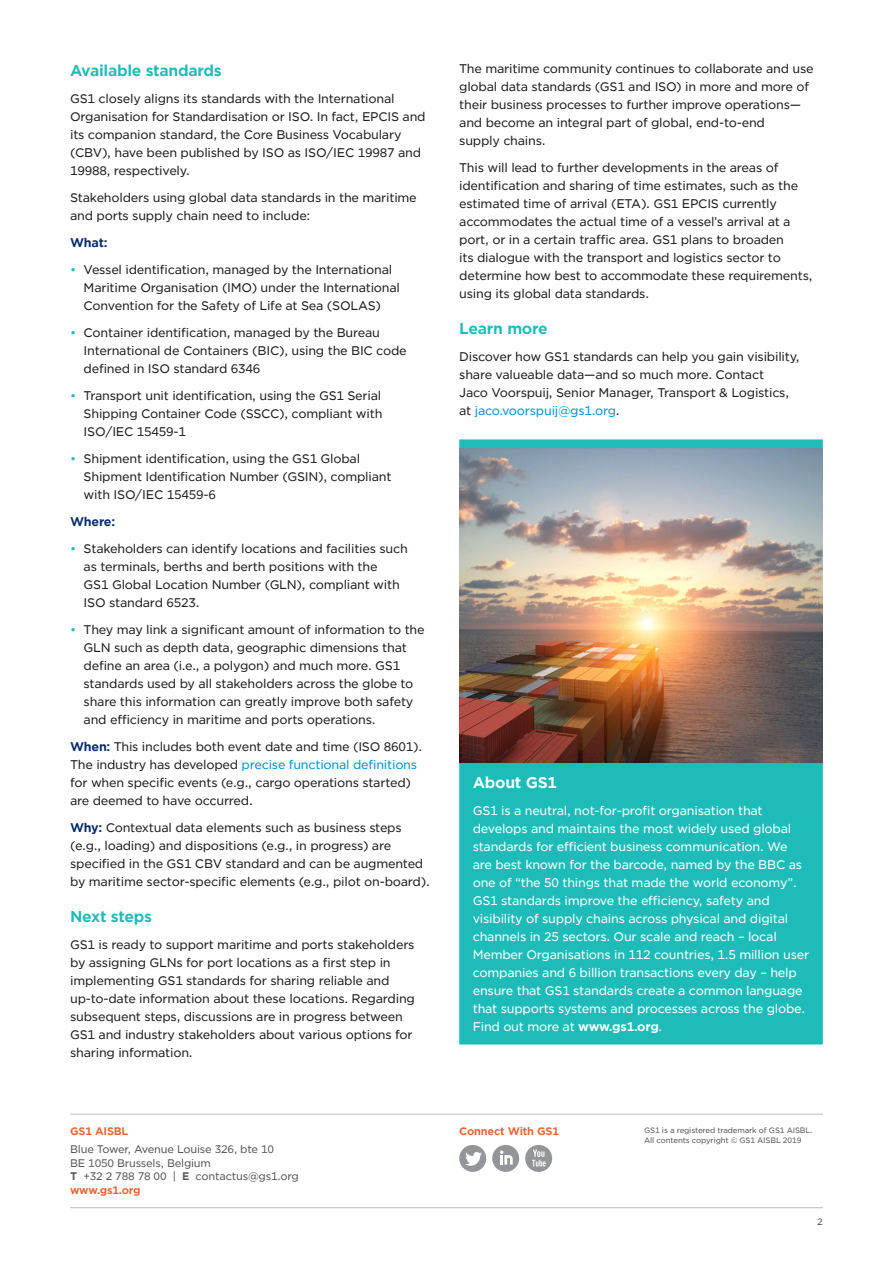
<style>
.page{position:relative;width:893px;height:1263px;background:#fff}
.page>*{position:absolute;margin:0;border:0;box-sizing:border-box;transform-origin:0 0}
._13_Subhead_1__11pt{font:700 15px "Gotham Office";letter-spacing:-.02em;color:#1dbcb8}
._13_Subhead_1__11pt-2{font:700 15px "Gotham Office";letter-spacing:-.02em;color:#fff}
._16_Body_Text__8pt{font:12px/18px "Gotham Office";letter-spacing:-.02em;color:#231f20}
._16_Body_Text__8pt-2{font:12px/18px "Gotham Office";letter-spacing:-.02em;color:#fff}
._16_Body_Text__8pt-3{font:700 12px "Gotham Office";letter-spacing:-.025em;color:#052b6c}
.t1{font:10.5px/13.5px "Gotham Office";letter-spacing:-.02em;color:#57585a}
.t2{font:700 10.5px "Gotham Office";letter-spacing:-.02em;color:#f16232}
.t3{font:9px "Gotham Office";color:#57585a}
.t4{font:7.5px/10.5px "Gotham Office";letter-spacing:-.02em;color:#57585a}
.s1{color:#1dbcb8}
.s2{font-weight:700;color:#052b6c}
.s3{color:#0095d9}
.s4{font-weight:700}
.s5{font-weight:700;color:#f16232}
</style>
<div class="page">
<hr style="left:70px;top:1114px;width:753px;height:1px;background:#bcbdc0">
<hr style="left:70px;top:1207px;width:753px;height:1px;background:#bcbdc0">
<div style="left:525px;top:1145px;width:27px;height:27px;background:#939598;border-radius:50%"></div>
<svg style="left:532px;top:1149px;width:14px;height:17px"></svg>
<div style="left:492px;top:1145px;width:27px;height:27px;background:#939598;border-radius:50%"></div>
<svg style="left:500px;top:1150px;width:13px;height:14px"></svg>
<div style="left:459px;top:1145px;width:27px;height:27px;background:#939598;border-radius:50%"></div>
<svg style="left:465px;top:1152px;width:17px;height:14px"></svg>
<svg style="left:459px;top:439px;width:364px;height:605px;fill:#1dbcb8"></svg>
<img style="left:459px;top:448px;width:364px;height:314px">
<p class="_13_Subhead_1__11pt" style="left:70px;top:60px;width:153px">Available standards</p>
<p class="_16_Body_Text__8pt" style="left:70px;top:89px;width:357px">GS1 closely aligns its standards with the International Organisation for Standardisation or ISO. In fact, EPCIS and its companion standard, the Core Business Vocabulary (CBV), have been published by ISO as ISO/IEC 19987 and 19988, respectively.</p>
<p class="_16_Body_Text__8pt" style="left:70px;top:188px;width:348px">Stakeholders using global data standards in the maritime and ports supply chain need to include:</p>
<p class="_16_Body_Text__8pt-3" style="left:70px;top:234px;width:39px">What:</p>
<p class="_16_Body_Text__8pt" style="left:84px;top:260px;width:318px;text-indent:-14px"><span class="s1">•</span> Vessel identification, managed by the International<br>Maritime Organisation (IMO) under the International<br>Convention for the Safety of Life at Sea (SOLAS)</p>
<p class="_16_Body_Text__8pt" style="left:84px;top:323px;width:325px;text-indent:-14px"><span class="s1">•</span> Container identification, managed by the Bureau<br>International de Containers (BIC), using the BIC code defined in ISO standard 6346</p>
<p class="_16_Body_Text__8pt" style="left:84px;top:386px;width:300px;text-align:justify;text-indent:-14px"><span class="s1">•</span> Transport unit identification, using the GS1 Serial Shipping Container Code (SSCC), compliant with ISO/IEC 15459-1</p>
<p class="_16_Body_Text__8pt" style="left:84px;top:449px;width:309px;text-indent:-14px"><span class="s1">•</span> Shipment identification, using the GS1 Global<br>Shipment Identification Number (GSIN), compliant with ISO/IEC 15459-6</p>
<p class="_16_Body_Text__8pt-3" style="left:70px;top:513px;width:46px">Where:</p>
<p class="_16_Body_Text__8pt" style="left:84px;top:539px;width:326px;text-indent:-14px"><span class="s1">•</span> Stakeholders can identify locations and facilities such as terminals, berths and berth positions with the<br>GS1 Global Location Number (GLN), compliant with ISO standard 6523.</p>
<p class="_16_Body_Text__8pt" style="left:84px;top:620px;width:343px;text-indent:-14px"><span class="s1">•</span> They may link a significant amount of information to the GLN such as depth data, geographic dimensions that define an area (i.e., a polygon) and much more. GS1 standards used by all stakeholders across the globe to share this information can greatly improve both safety and efficiency in maritime and ports operations.</p>
<p class="_16_Body_Text__8pt" style="left:70px;top:737px;width:354px"><span class="s2">When:</span> This includes both event date and time (ISO 8601).<br>The industry has developed <span class="s3">precise functional definitions </span>for when specific events (e.g., cargo operations started) are deemed to have occurred.</p>
<p class="_16_Body_Text__8pt" style="left:70px;top:818px;width:361px"><span class="s2">Why:</span> Contextual data elements such as business steps (e.g., loading) and dispositions (e.g., in progress) are specified in the GS1 CBV standard and can be augmented by maritime sector-specific elements (e.g., pilot on-board).</p>
<p class="_13_Subhead_1__11pt" style="left:70px;top:906px;width:83px">Next steps</p>
<p class="_16_Body_Text__8pt" style="left:70px;top:935px;width:346px">GS1 is ready to support maritime and ports stakeholders by assigning GLNs for port locations as a first step in implementing GS1 standards for sharing reliable and up-to-date information about these locations. Regarding subsequent steps, discussions are in progress between GS1 and industry stakeholders about various options for sharing information.</p>
<p class="t2" style="left:70px;top:1124px;width:60px">GS1 AISBL</p>
<p class="t1" style="left:70px;top:1142px;width:230px">Blue Tower, Avenue Louise 326, bte 10<br>BE 1050 Brussels, Belgium<br><span class="s4">T</span> +32 2 788 78 00 | <span class="s4">E</span> contactus@gs1.org <span class="s5">www.gs1.org</span></p>
<p class="_16_Body_Text__8pt" style="left:459px;top:60px;width:356px">The maritime community continues to collaborate and use global data standards (GS1 and ISO) in more and more of their business processes to further improve operations— and become an integral part of global, end-to-end<br>supply chains.</p>
<p class="_16_Body_Text__8pt" style="left:459px;top:159px;width:355px">This will lead to further developments in the areas of identification and sharing of time estimates, such as the estimated time of arrival (ETA). GS1 EPCIS currently accommodates the actual time of a vessel’s arrival at a port, or in a certain traffic area. GS1 plans to broaden<br>its dialogue with the transport and logistics sector to determine how best to accommodate these requirements, using its global data standards.</p>
<p class="_13_Subhead_1__11pt" style="left:459px;top:319px;width:90px">Learn more</p>
<p class="_16_Body_Text__8pt" style="left:459px;top:348px;width:342px">Discover how GS1 standards can help you gain visibility, share valueable data—and so much more. Contact<br>Jaco Voorspuij, Senior Manager, Transport &amp; Logistics, at <span class="s3">jaco.voorspuij@gs1.org</span>.</p>
<p class="_13_Subhead_1__11pt-2" style="left:473px;top:772px;width:86px">About GS1</p>
<p class="_16_Body_Text__8pt-2" style="left:473px;top:801px;width:338px">GS1 is a neutral, not-for-profit organisation that develops and maintains the most widely used global standards for efficient business communication. We are best known for the barcode, named by the BBC as one of “the 50 things that made the world economy”.<br>GS1 standards improve the efficiency, safety and visibility of supply chains across physical and digital channels in 25 sectors. Our scale and reach – local Member Organisations in 112 countries, 1.5 million user companies and 6 billion transactions every day – help ensure that GS1 standards create a common language that supports systems and processes across the globe.<br>Find out more at <span class="s4">www.gs1.org</span>.</p>
<p class="t2" style="left:459px;top:1124px;width:101px">Connect With GS1</p>
<p class="t4" style="left:644px;top:1125px;width:170px">GS1 is a registered trademark of GS1 AISBL.<br>All contents copyright © GS1 AISBL 2019</p>
<p class="t3" style="left:817px;top:1215px;width:7px">2</p>
</div>
